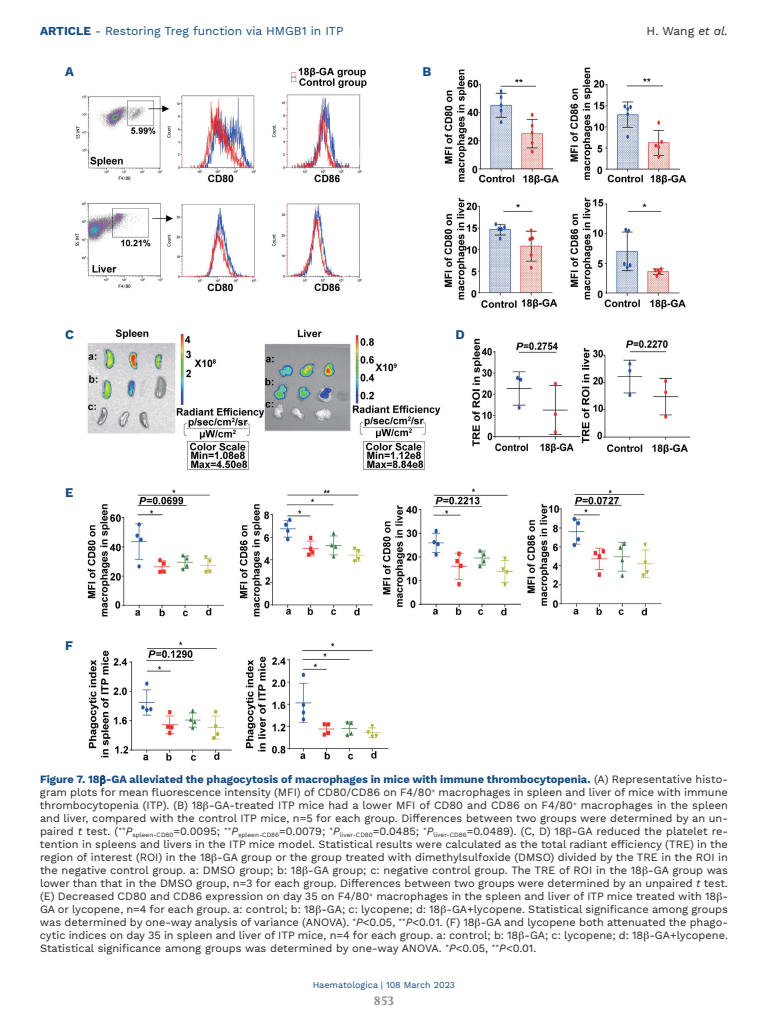
<style>
.page{position:relative;width:768px;height:1024px;background:#fff}
.page>*{position:absolute;margin:0;border:0;box-sizing:border-box;transform-origin:0 0}
.t1{font:700 13px "Work Sans";color:#134a80}
.t2{font:12px "Work Sans";color:#134a80}
.t3{font:12px "Work Sans";color:#222221}
.t4{font:700 12px "Volkhov";color:#919190}
.t5{font:11px/13px "Work Sans";color:#222221;text-align:justify}
.t6{font:9px "Work Sans";color:#134a80}
.s1{font-weight:700}
.s2{font-style:italic}
.s3{font-weight:700;color:#134a80}
</style>
<div class="page">
<img style="left:75px;top:67px;width:616px;height:694px">
<p class="t2" style="left:40px;top:24px;width:305px"><span class="s1">ARTICLE</span> - Restoring Treg function via HMGB1 in ITP</p>
<p class="t3" style="left:647px;top:24px;width:83px">H. Wang <span class="s2">et al.</span></p>
<p class="t1" style="left:65px;top:64px;width:10px">A</p>
<p class="t1" style="left:65px;top:327px;width:10px">C</p>
<p class="t1" style="left:65px;top:485px;width:10px">E</p>
<p class="t1" style="left:65px;top:638px;width:9px">F</p>
<p class="t1" style="left:423px;top:64px;width:10px">B</p>
<p class="t1" style="left:456px;top:327px;width:11px">D</p>
<p class="t5" style="left:40px;top:773px;width:690px"><span class="s3">Figure 7. 18 -GA alleviated the phagocytosis of macrophages in mice with immune thrombocytopenia.</span> (A) Representative histo&shy;gram plots for mean fluorescence intensity (MFI) of CD80/CD86 on F4/80<sup>+</sup> macrophages in spleen and liver of mice with immune thrombocytopenia (ITP). (B) 18 -GA-treated ITP mice had a lower MFI of CD80 and CD86 on F4/80<sup>+</sup> macrophages in the spleen and liver, compared with the control ITP mice, n=5 for each group. Differences between two groups were determined by an un&shy;paired <span class="s2">t</span> test. (<sup>**</sup><span class="s2">P</span><sub>spleen-CD80</sub>=0.0095; <sup>**</sup><span class="s2">P</span><sub>spleen-CD86</sub>=0.0079; <sup>*</sup><span class="s2">P</span><sub>liver-CD80</sub>=0.0485; <sup>*</sup><span class="s2">P</span><sub>liver-CD86</sub>=0.0489). (C, D) 18 -GA reduced the platelet re&shy;tention in spleens and livers in the ITP mice model. Statistical results were calculated as the total radiant efficiency (TRE) in the region of interest (ROI) in the 18 -GA group or the group treated with dimethylsulfoxide (DMSO) divided by the TRE in the ROI in the negative control group. a: DMSO group; b: 18 -GA group; c: negative control group. The TRE of ROI in the 18 -GA group was lower than that in the DMSO group, n=3 for each group. Differences between two groups were determined by an unpaired <span class="s2">t</span> test. (E) Decreased CD80 and CD86 expression on day 35 on F4/80<sup>+</sup> macrophages in the spleen and liver of ITP mice treated with 18 - GA or lycopene, n=4 for each group. a: control; b: 18 -GA; c: lycopene; d: 18 -GA+lycopene. Statistical significance among groups was determined by one-way analysis of variance (ANOVA). <sup>*</sup><span class="s2">P</span>&lt;0.05, <sup>**</sup><span class="s2">P</span>&lt;0.01. (F) 18 -GA and lycopene both attenuated the phago&shy;cytic indices on day 35 in spleen and liver of ITP mice, n=4 for each group. a: control; b: 18 -GA; c: lycopene; d: 18 -GA+lycopene.<br>Statistical significance among groups was determined by one-way ANOVA. <sup>*</sup><span class="s2">P</span>&lt;0.05, <sup>**</sup><span class="s2">P</span>&lt;0.01.</p>
<p class="t6" style="left:313px;top:979px;width:144px">Haematologica | 108 March 2023</p>
<p class="t4" style="left:374px;top:993px;width:22px">853</p>
</div>
